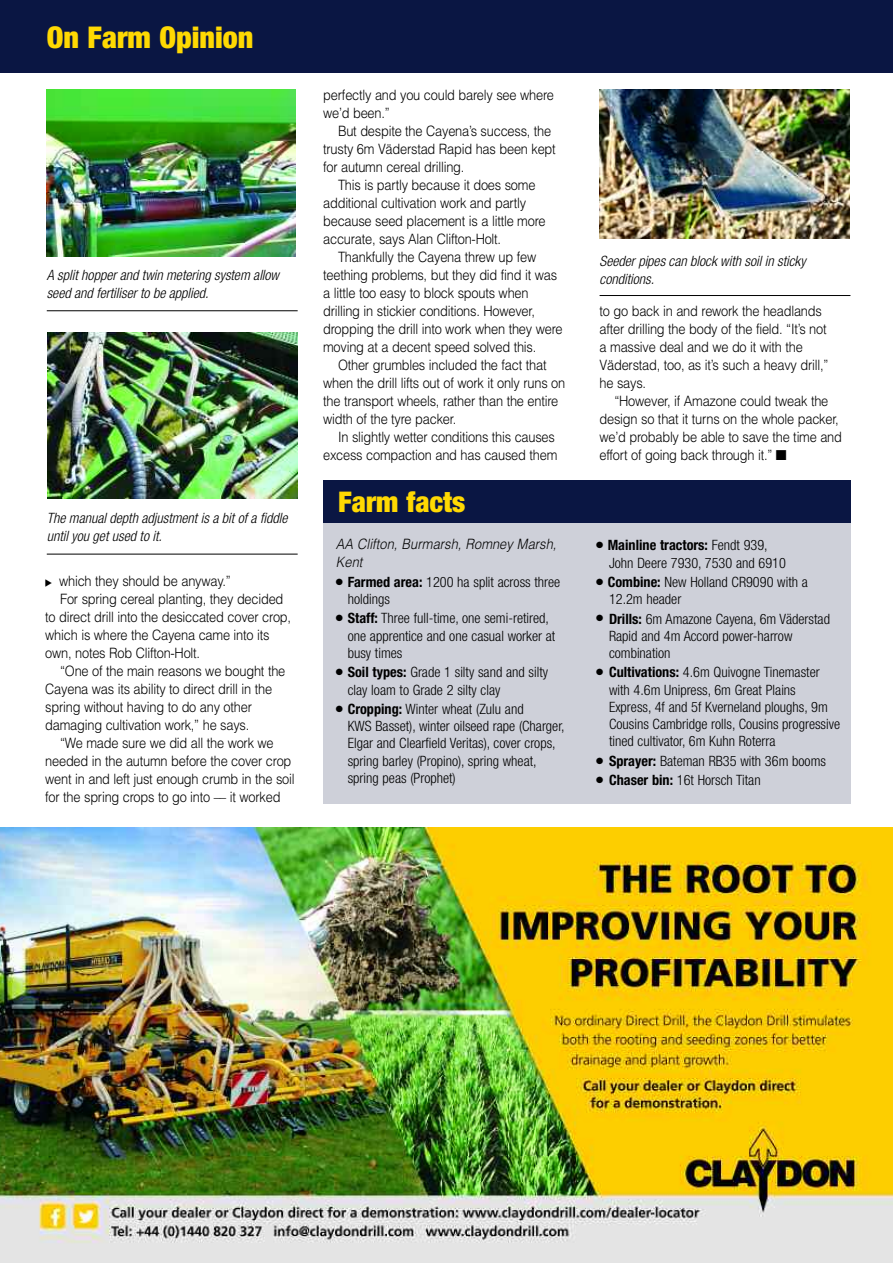
<style>
.page{position:relative;width:893px;height:1263px;background:#fff}
.page>*{position:absolute;margin:0;border:0;box-sizing:border-box;transform-origin:0 0}
.t1{font:900 condensed 30px "Helvetica Neue";color:#ffd902}
.t2{font:900 condensed 28.5px "Helvetica Neue";color:#ffd902}
.t3{font:300 14.25px/18px "Helvetica";letter-spacing:-.015em;color:#000;scale:.9 1}
.t4{font:300 condensed 14.25px/17.2px "Helvetica Neue";color:#000}
.t5{font:italic 300 condensed 14.25px/18px "Helvetica Neue";color:#000}
.t6{font:italic 300 14.25px/18px "Helvetica";letter-spacing:.005em;color:#000;scale:.9 1}
.s1{font-weight:700}
</style>
<div class="page">
<img style="left:0;top:827px;width:893px;height:436px">
<img style="left:47px;top:89px;width:249px;height:167px">
<hr style="left:47px;top:310px;width:251px;height:1px;background:#000">
<img style="left:48px;top:333px;width:250px;height:166px">
<hr style="left:47px;top:554px;width:251px;height:1px;background:#000">
<img style="left:600px;top:89px;width:249px;height:149px">
<hr style="left:600px;top:295px;width:250px;height:1px;background:#000">
<div style="left:0;top:0;width:893px;height:72px;background:#0a1643"></div>
<div style="left:323px;top:522px;width:527px;height:281px;background:#ced0d9"></div>
<div style="left:323px;top:480px;width:527px;height:43px;background:#0a1643"></div>
<h1 class="t1" style="left:47px;top:27px;width:208px">On Farm Opinion</h1>
<p class="t5" style="left:47px;top:267px;width:234px">A split hopper and twin metering system allow seed and fertiliser to be applied.</p>
<p class="t5" style="left:47px;top:510px;width:242px">The manual depth adjustment is a bit of a fiddle until you get used to it.</p>
<p class="t3" style="left:59px;top:572px;width:192px">which they should be anyway.”</p>
<p class="t3" style="left:60px;top:590px;width:250px">For spring cereal planting, they decided</p>
<p class="t3" style="left:45px;top:608px;width:275px">to direct drill into the desiccated cover crop,</p>
<p class="t3" style="left:45px;top:626px;width:251px">which is where the Cayena came into its</p>
<p class="t3" style="left:45px;top:644px;width:174px">own, notes Rob Clifton-Holt.</p>
<p class="t3" style="left:60px;top:662px;width:252px">“One of the main reasons we bought the</p>
<p class="t3" style="left:45px;top:680px;width:254px">Cayena was its ability to direct drill in the</p>
<p class="t3" style="left:45px;top:698px;width:231px">spring without having to do any other</p>
<p class="t3" style="left:45px;top:716px;width:228px">damaging cultivation work,” he says.</p>
<p class="t3" style="left:60px;top:734px;width:239px">“We made sure we did all the work we</p>
<p class="t3" style="left:45px;top:752px;width:275px">needed in the autumn before the cover crop</p>
<p class="t3" style="left:45px;top:770px;width:279px">went in and left just enough crumb in the soil</p>
<p class="t3" style="left:45px;top:788px;width:263px">for the spring crops to go into –– it worked</p>
<p class="t3" style="left:323px;top:86px;width:258px">perfectly and you could barely see where we’d been.”</p>
<p class="t3" style="left:323px;top:122px;width:260px;text-indent:15px">But despite the Cayena’s success, the trusty 6m Väderstad Rapid has been kept for autumn cereal drilling.</p>
<p class="t3" style="left:323px;top:176px;width:249px;text-indent:15px">This is partly because it does some additional cultivation work and partly because seed placement is a little more accurate, says Alan Clifton-Holt.</p>
<p class="t3" style="left:323px;top:248px;width:268px;text-indent:15px">Thankfully the Cayena threw up few teething problems, but they did find it was a little too easy to block spouts when drilling in stickier conditions. However, dropping the drill into work when they were moving at a decent speed solved this.</p>
<p class="t3" style="left:323px;top:356px;width:270px;text-indent:15px">Other grumbles included the fact that when the drill lifts out of work it only runs on the transport wheels, rather than the entire width of the tyre packer.</p>
<p class="t3" style="left:323px;top:428px;width:262px;text-align:right">In slightly wetter conditions this causes excess compaction and has caused them</p>
<h2 class="t2" style="left:338px;top:492px;width:129px">Farm facts</h2>
<p class="t6" style="left:336px;top:535px;width:247px">AA Clifton, Burmarsh, Romney Marsh,<br>Kent</p>
<p class="t4" style="left:348px;top:574px;width:214px;text-indent:-12px">● <span class="s1">Farmed area:</span> 1200 ha split across three holdings</p>
<p class="t4" style="left:348px;top:611px;width:209px;text-indent:-12px">● <span class="s1">Staff:</span> Three full-time, one semi-retired, one apprentice and one casual worker at busy times</p>
<p class="t4" style="left:348px;top:665px;width:202px;text-indent:-12px">● <span class="s1">Soil types:</span> Grade 1 silty sand and silty clay loam to Grade 2 silty clay</p>
<p class="t4" style="left:348px;top:701px;width:218px;text-indent:-12px">● <span class="s1">Cropping:</span> Winter wheat (Zulu and<br>KWS Basset), winter oilseed rape (Charger, Elgar and Clearfield Veritas), cover crops, spring barley (Propino), spring wheat, spring peas (Prophet)</p>
<p class="t5" style="left:600px;top:253px;width:208px">Seeder pipes can block with soil in sticky conditions.</p>
<p class="t3" style="left:600px;top:302px;width:256px">to go back in and rework the headlands after drilling the body of the field. “It’s not a massive deal and we do it with the Väderstad, too, as it’s such a heavy drill,” he says.</p>
<p class="t3" style="left:600px;top:392px;width:271px;text-indent:15px">“However, if Amazone could tweak the design so that it turns on the whole packer, we’d probably be able to save the time and effort of going back through it.” ■</p>
<p class="t4" style="left:609px;top:538px;width:178px;text-indent:-13px">● <span class="s1">Mainline tractors:</span> Fendt 939,<br>John Deere 7930, 7530 and 6910</p>
<p class="t4" style="left:609px;top:574px;width:200px;text-indent:-13px">● <span class="s1">Combine:</span> New Holland CR9090 with a<br>12.2m header</p>
<p class="t4" style="left:609px;top:611px;width:222px;text-indent:-13px">● <span class="s1">Drills:</span> 6m Amazone Cayena, 6m Väderstad<br>Rapid and 4m Accord power-harrow combination</p>
<p class="t4" style="left:609px;top:665px;width:233px;text-indent:-13px">● <span class="s1">Cultivations:</span> 4.6m Quivogne Tinemaster with 4.6m Unipress, 6m Great Plains Express, 4f and 5f Kverneland ploughs, 9m Cousins Cambridge rolls, Cousins progressive tined cultivator, 6m Kuhn Roterra</p>
<p class="t4" style="left:596px;top:753px;width:231px">● <span class="s1">Sprayer:</span> Bateman RB35 with 36m booms</p>
<p class="t4" style="left:596px;top:773px;width:166px">● <span class="s1">Chaser bin:</span> 16t Horsch Titan</p>
</div>
